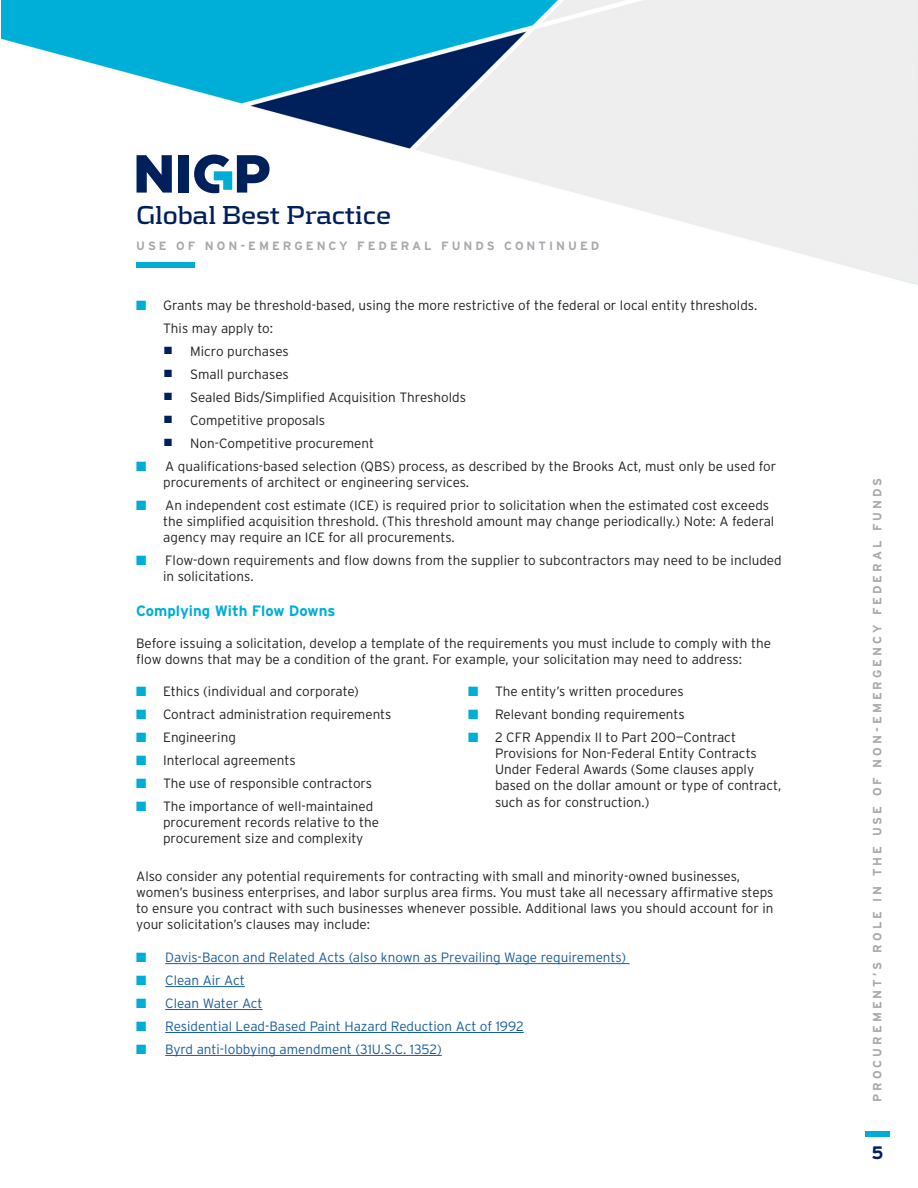
<style>
.page{position:relative;width:918px;height:1188px;background:#fff}
.page>*{position:absolute;margin:0;border:0;box-sizing:border-box;transform-origin:0 0}
.t1{font:700 27px "Kontrapunkt";letter-spacing:-.015em;color:#00205b}
.t2{font:700 18px "Interstate";color:#00205b}
.t3{font:700 15px "Interstate";color:#00add7}
.t4{font:300 13.5px/16.2px "Interstate";color:#231f20}
.t5{font:300 13.5px "Interstate";color:#175d9e}
.t6{font:700 12px "Interstate";letter-spacing:.25em;color:#a8a9ad}
.s1{color:#00add7}
.s2{color:#00205b}
</style>
<div class="page">
<div style="left:865px;top:1131px;width:25px;height:6px;background:#00add7"></div>
<img style="left:1px;top:0;width:917px;height:285px">
<hr style="left:165px;top:963px;width:465px;height:1px;background:#175d9e">
<hr style="left:165px;top:986px;width:80px;height:1px;background:#175d9e">
<hr style="left:165px;top:1009px;width:98px;height:1px;background:#175d9e">
<hr style="left:165px;top:1032px;width:359px;height:1px;background:#175d9e">
<hr style="left:165px;top:1055px;width:277px;height:1px;background:#175d9e">
<svg style="left:137px;top:155px;width:35px;height:38px"></svg>
<div style="left:178px;top:155px;width:11px;height:38px;background:#00205b"></div>
<svg style="left:194px;top:155px;width:76px;height:38px"></svg>
<div style="left:136px;top:263px;width:59px;height:5px;background:#00add7"></div>
<p class="t1" style="left:136px;top:200px;width:257px">Global Best Practice</p>
<p class="t6" style="left:136px;top:239px;width:465px">USE OF NON-EMERGENCY FEDERAL FUNDS CONTINUED</p>
<p class="t4" style="left:136px;top:297px;width:623px"><span class="s1">■</span> Grants may be threshold-based, using the more restrictive of the federal or local entity thresholds.</p>
<p class="t4" style="left:163px;top:320px;width:111px">This may apply to:</p>
<p class="t4" style="left:164px;top:343px;width:126px"><span class="s2">■</span> Micro purchases</p>
<p class="t4" style="left:164px;top:366px;width:126px"><span class="s2">■</span> Small purchases</p>
<p class="t4" style="left:164px;top:389px;width:303px"><span class="s2">■</span> Sealed Bids/Simplified Acquisition Thresholds</p>
<p class="t4" style="left:164px;top:412px;width:163px"><span class="s2">■</span> Competitive proposals</p>
<p class="t4" style="left:164px;top:435px;width:211px"><span class="s2">■</span> Non-Competitive procurement</p>
<p class="t4" style="left:163px;top:458px;width:615px;text-indent:-27px"><span class="s1">■</span> A qualifications-based selection (QBS) process, as described by the Brooks Act, must only be used for procurements of architect or engineering services.</p>
<p class="t4" style="left:163px;top:497px;width:613px;text-indent:-27px"><span class="s1">■</span> An independent cost estimate (ICE) is required prior to solicitation when the estimated cost exceeds the simplified acquisition threshold. (This threshold amount may change periodically.) Note: A federal agency may require an ICE for all procurements.</p>
<p class="t4" style="left:163px;top:552px;width:620px;text-indent:-27px"><span class="s1">■</span> Flow-down requirements and flow downs from the supplier to subcontractors may need to be included in solicitations.</p>
<p class="t3" style="left:136px;top:602px;width:201px">Complying With Flow Downs</p>
<p class="t4" style="left:136px;top:635px;width:636px">Before issuing a solicitation, develop a template of the requirements you must include to comply with the flow downs that may be a condition of the grant. For example, your solicitation may need to address:</p>
<p class="t4" style="left:136px;top:683px;width:224px"><span class="s1">■</span> Ethics (individual and corporate)</p>
<p class="t4" style="left:136px;top:706px;width:257px"><span class="s1">■</span> Contract administration requirements</p>
<p class="t4" style="left:136px;top:729px;width:101px"><span class="s1">■</span> Engineering</p>
<p class="t4" style="left:136px;top:752px;width:161px"><span class="s1">■</span> Interlocal agreements</p>
<p class="t4" style="left:136px;top:775px;width:238px"><span class="s1">■</span> The use of responsible contractors</p>
<p class="t4" style="left:163px;top:798px;width:217px;text-indent:-27px"><span class="s1">■</span> The importance of well-maintained procurement records relative to the procurement size and complexity</p>
<p class="t4" style="left:468px;top:683px;width:217px"><span class="s1">■</span> The entity’s written procedures</p>
<p class="t4" style="left:468px;top:706px;width:218px"><span class="s1">■</span> Relevant bonding requirements</p>
<p class="t4" style="left:495px;top:729px;width:288px;text-indent:-27px"><span class="s1">■</span> 2 CFR Appendix II to Part 200—Contract Provisions for Non-Federal Entity Contracts Under Federal Awards (Some clauses apply based on the dollar amount or type of contract, such as for construction.)</p>
<p class="t4" style="left:136px;top:868px;width:639px">Also consider any potential requirements for contracting with small and minority-owned businesses, women’s business enterprises, and labor surplus area firms. You must take all necessary affirmative steps to ensure you contract with such businesses whenever possible. Additional laws you should account for in your solicitation’s clauses may include:</p>
<p class="t5" style="left:136px;top:950px;width:491px"><span class="s1">■</span> Davis-Bacon and Related Acts (also known as Prevailing Wage requirements)</p>
<p class="t5" style="left:136px;top:972px;width:110px"><span class="s1">■</span> Clean Air Act</p>
<p class="t5" style="left:136px;top:995px;width:128px"><span class="s1">■</span> Clean Water Act</p>
<p class="t5" style="left:136px;top:1018px;width:389px"><span class="s1">■</span> Residential Lead-Based Paint Hazard Reduction Act of 1992</p>
<p class="t5" style="left:136px;top:1041px;width:307px"><span class="s1">■</span> Byrd anti-lobbying amendment (31U.S.C. 1352)</p>
<p class="t6" style="left:871px;top:1102px;width:626px;rotate:-90deg">PROCUREMENT’S ROLE IN THE USE OF NON-EMERGENCY FEDERAL FUNDS</p>
<p class="t2" style="left:871px;top:1143px;width:14px">5</p>
</div>
